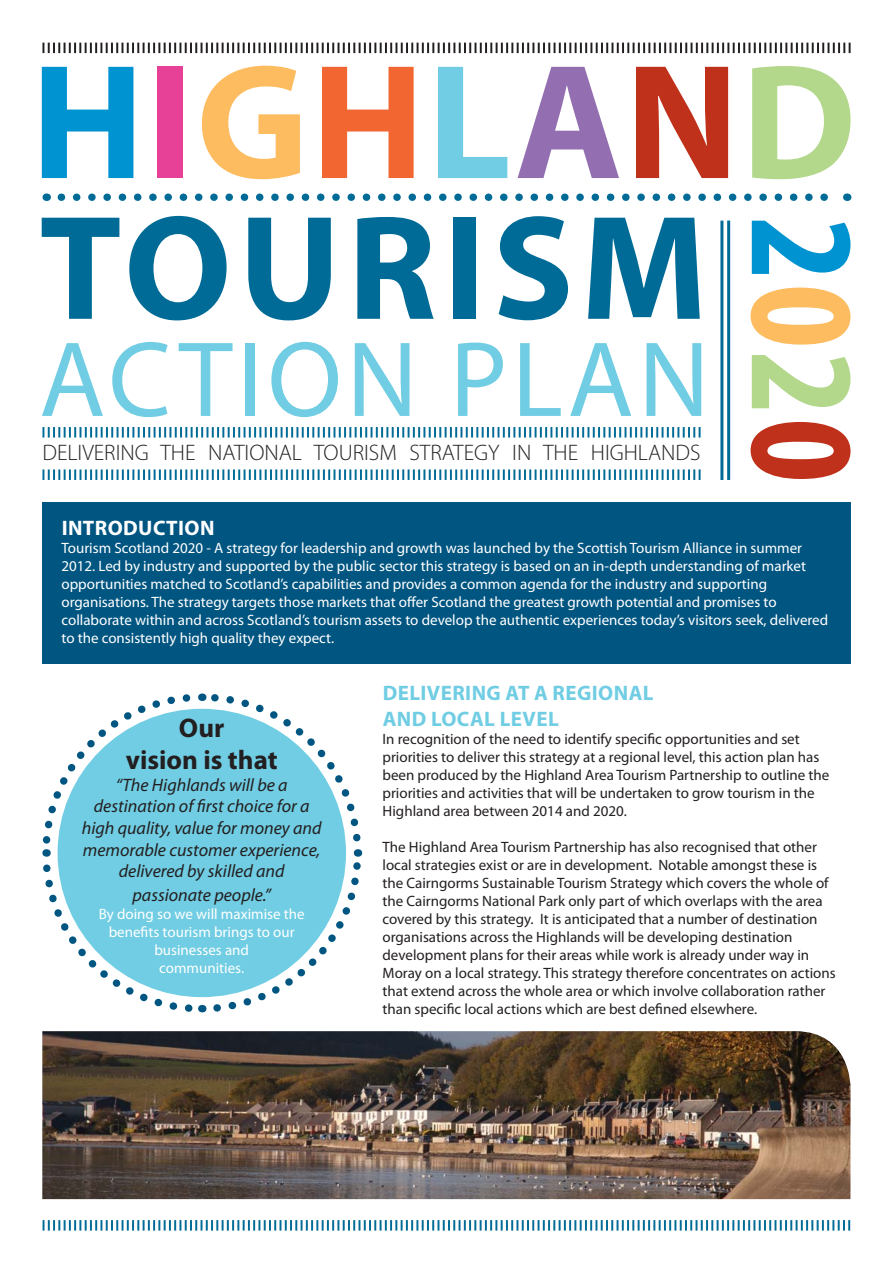
<style>
.page{position:relative;width:893px;height:1263px;background:#fff}
.page>*{position:absolute;margin:0;border:0;box-sizing:border-box;transform-origin:0 0}
.t1{font:700 165px "Myriad Pro";letter-spacing:.015em;color:#0093d1}
.t2{font:700 150px "Myriad Pro";letter-spacing:.045em;color:#006b96}
.t3{font:700 condensed 150px "Myriad Pro";color:#0093d1}
.t4{font:108px "Myriad Pro";letter-spacing:.045em;color:#70cde3}
.t5{font:700 27px/32.4px "Myriad Pro";color:#231f20;text-align:center}
.t6{font:300 22.5px "Myriad Pro";color:#231f20}
.t7{font:700 21px/25.2px "Myriad Pro";letter-spacing:.02em;color:#70cde3}
.t8{font:700 21px "Myriad Pro";letter-spacing:.02em;color:#fff}
.t9{font:italic 18px/21.6px "Myriad Pro";color:#231f20;text-align:center}
.t10{font:15px/18px "Myriad Pro";color:#231f20}
.t11{font:15px/18px "Myriad Pro";color:#fff;text-align:center}
.s1{color:#e64097}
.s2{color:#fdbc5f}
.s3{color:#f26631}
.s4{color:#70cde3}
.s5{color:#936fb1}
.s6{color:#bf311a}
.s7{color:#b3d88c}
</style>
<div class="page">
<svg style="left:42px;top:43px;width:808px;height:10px"></svg>
<svg style="left:42px;top:469px;width:658px;height:11px"></svg>
<svg style="left:42px;top:427px;width:658px;height:11px"></svg>
<hr style="left:727px;top:221px;width:3px;height:259px;background:#006b96">
<hr style="left:720px;top:221px;width:3px;height:259px;background:#006b96">
<svg style="left:61px;top:193px;width:767px;height:8px"></svg>
<svg style="left:42px;top:693px;width:321px;height:320px"></svg>
<div style="left:58px;top:709px;width:288px;height:288px;background:#70cde3;border-radius:50%"></div>
<div style="left:42px;top:502px;width:809px;height:162px;background:#005581"></div>
<svg style="left:43px;top:1220px;width:807px;height:11px"></svg>
<img style="left:42px;top:1031px;width:808px;height:168px">
<h1 class="t1" style="left:31px;top:61px;width:827px">H<span class="s1">I</span><span class="s2">G</span><span class="s3">H</span><span class="s4">L</span><span class="s5">A</span><span class="s6">N</span><span class="s7">D</span></h1>
<h2 class="t2" style="left:39px;top:212px;width:669px">TOURISM</h2>
<h3 class="t4" style="left:39px;top:339px;width:672px">ACTION PLAN</h3>
<h2 class="t3" style="left:891px;top:217px;width:267px;rotate:90deg">2<span class="s2">0</span><span class="s7">2</span><span class="s6">0</span></h2>
<h3 class="t6" style="left:42px;top:439px;width:659px">DELIVERING THE NATIONAL TOURISM STRATEGY IN THE HIGHLANDS</h3>
<h3 class="t8" style="left:62px;top:520px;width:154px">INTRODUCTION</h3>
<p class="t11" style="left:61px;top:540px;width:768px;text-align:left">Tourism Scotland 2020 - A strategy for leadership and growth was launched by the Scottish Tourism Alliance in summer 2012. Led by industry and supported by the public sector this strategy is based on an in-depth understanding of market opportunities matched to Scotland’s capabilities and provides a common agenda for the industry and supporting organisations. The strategy targets those markets that offer Scotland the greatest growth potential and promises to collaborate within and across Scotland’s tourism assets to develop the authentic experiences today’s visitors seek, delivered to the consistently high quality they expect.</p>
<h3 class="t5" style="left:126px;top:714px;width:153px">Our<br>vision is that</h3>
<p class="t9" style="left:82px;top:776px;width:241px">“The Highlands will be a destination of first choice for a high quality, value for money and memorable customer experience, delivered by skilled and</p>
<p class="t9" style="left:132px;top:886px;width:140px">passionate people.”</p>
<p class="t11" style="left:99px;top:906px;width:207px">By doing so we will maximise the benefits tourism brings to our businesses and<br>communities.</p>
<h3 class="t7" style="left:383px;top:683px;width:272px">DELIVERING AT A REGIONAL<br>AND LOCAL LEVEL</h3>
<p class="t10" style="left:382px;top:731px;width:448px">In recognition of the need to identify specific opportunities and set priorities to deliver this strategy at a regional level, this action plan has been produced by the Highland Area Tourism Partnership to outline the priorities and activities that will be undertaken to grow tourism in the Highland area between 2014 and 2020.</p>
<p class="t10" style="left:382px;top:839px;width:455px">The Highland Area Tourism Partnership has also recognised that other local strategies exist or are in development. Notable amongst these is the Cairngorms Sustainable Tourism Strategy which covers the whole of the Cairngorms National Park only part of which overlaps with the area covered by this strategy. It is anticipated that a number of destination organisations across the Highlands will be developing destination development plans for their areas while work is already under way in Moray on a local strategy. This strategy therefore concentrates on actions that extend across the whole area or which involve collaboration rather than specific local actions which are best defined elsewhere.</p>
</div>
